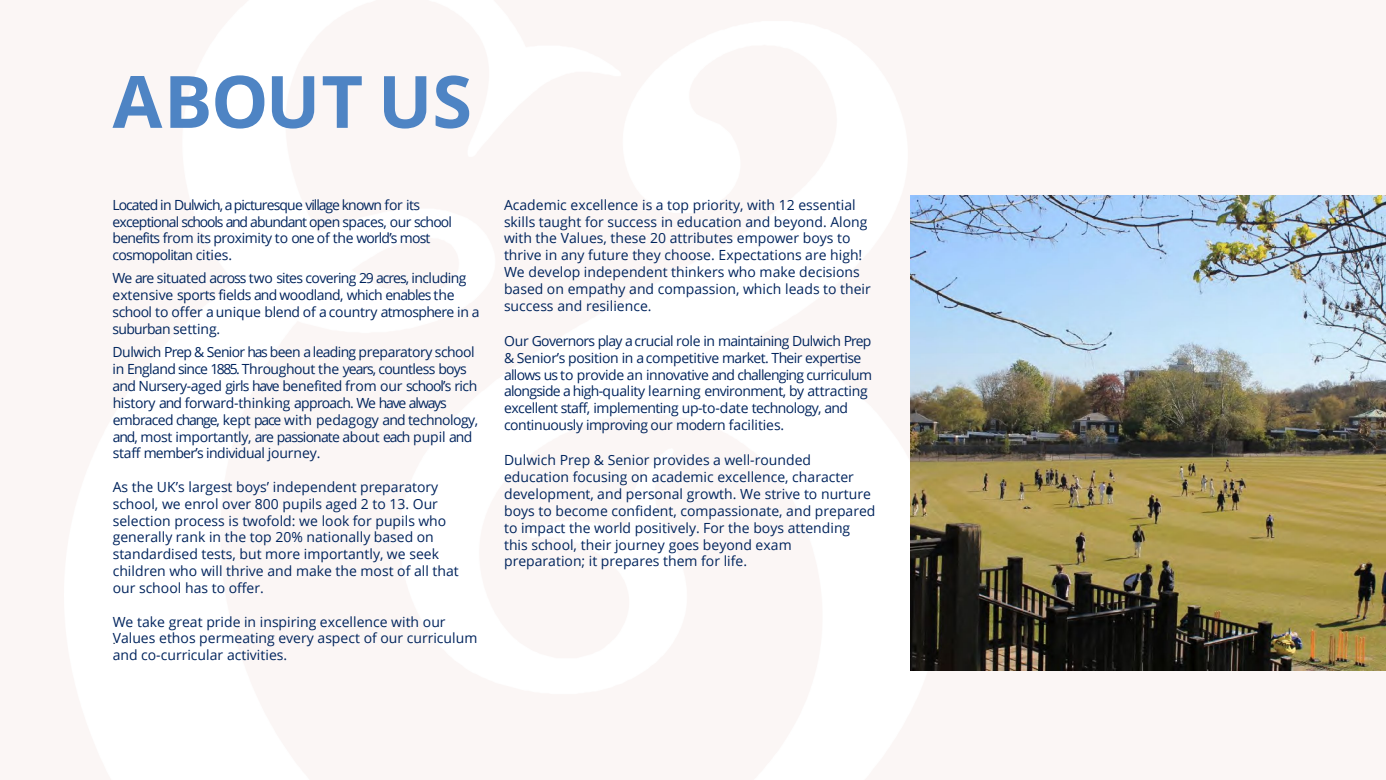
<style>
.page{position:relative;width:1386px;height:780px;background:#fff}
.page>*{position:absolute;margin:0;border:0;box-sizing:border-box;transform-origin:0 0}
.t1{font:700 72.27px "Open Sans";letter-spacing:-.005em;color:#4e84c4}
.t2{font:14px/16.8px "Open Sans";letter-spacing:-.005em;color:#00245d}
.t3{font:14px/16.8px "Open Sans";letter-spacing:-.035em;color:#00245d}
.t4{font:14px/16.8px "Open Sans";letter-spacing:-.04em;color:#00245d}
.t5{font:14px/16.8px "Open Sans";letter-spacing:-.055em;color:#00245d}
.t6{font:12.69px "Arial";color:#13294b}
</style>
<div class="page">
<div style="left:0;top:0;width:1385px;height:779px;background:#fbf6f5"></div>
<img style="left:910px;top:195px;width:474px;height:475px">
<h2 class="t1" style="left:112px;top:50px;width:361px">ABOUT US</h2>
<p class="t5" style="left:112px;top:196px;width:341px">Located in Dulwich, apicturesque village known for its exceptional schools and abundant open spaces, our school benefits from its proximity to one of the world’s most cosmopolitan cities.</p>
<p class="t3" style="left:113px;top:269px;width:368px">We are situated across two sites covering 29 acres, including extensive sports fields and woodland, which enables the school to offer aunique blend of acountry atmosphere in a suburban setting.</p>
<p class="t4" style="left:113px;top:343px;width:367px">Dulwich Prep &amp; Senior has been a leading preparatory school in England since 1885. Throughout the years, countless boys and Nursery-aged girls have benefited from our school’s rich history and forward-thinking approach. We have always embraced change, kept pace with pedagogy and technology, and, most importantly, are passionate about each pupil and staff member’s individual journey.</p>
<p class="t2" style="left:113px;top:478px;width:347px">As the UK’s largest boys’ independent preparatory school, we enrol over 800 pupils aged 2 to 13. Our selection process is twofold: we look for pupils who generally rank in the top 20% nationally based on standardised tests, but more importantly, we seek children who will thrive and make the most of all that our school has to offer.</p>
<p class="t2" style="left:113px;top:612px;width:366px">We take great pride in inspiring excellence with our<br>Values ethos permeating every aspect of our curriculum and co-curricular activities.</p>
<p class="t6" style="left:112px;top:631px;width:5px">.</p>
<p class="t2" style="left:504px;top:196px;width:368px">Academic excellence is a top priority, with 12 essential skills taught for success in education and beyond. Along with the Values, these 20 attributes empower boys to thrive in any future they choose. Expectations are high!<br>We develop independent thinkers who make decisions based on empathy and compassion, which leads to their success and resilience.</p>
<p class="t3" style="left:504px;top:332px;width:370px">Our Governors play a crucial role in maintaining Dulwich Prep &amp; Senior’s position in acompetitive market. Their expertise allows us to provide an innovative and challenging curriculum alongside a high-quality learning environment, by attracting excellent staff, implementing up-to-date technology, and continuously improving our modern facilities.</p>
<p class="t2" style="left:504px;top:451px;width:373px">Dulwich Prep &amp; Senior provides a well-rounded education focusing on academic excellence, character development, and personal growth. We strive to nurture boys to become confident, compassionate, and prepared to impact the world positively. For the boys attending this school, their journey goes beyond exam preparation; it prepares them for life.</p>
</div>
